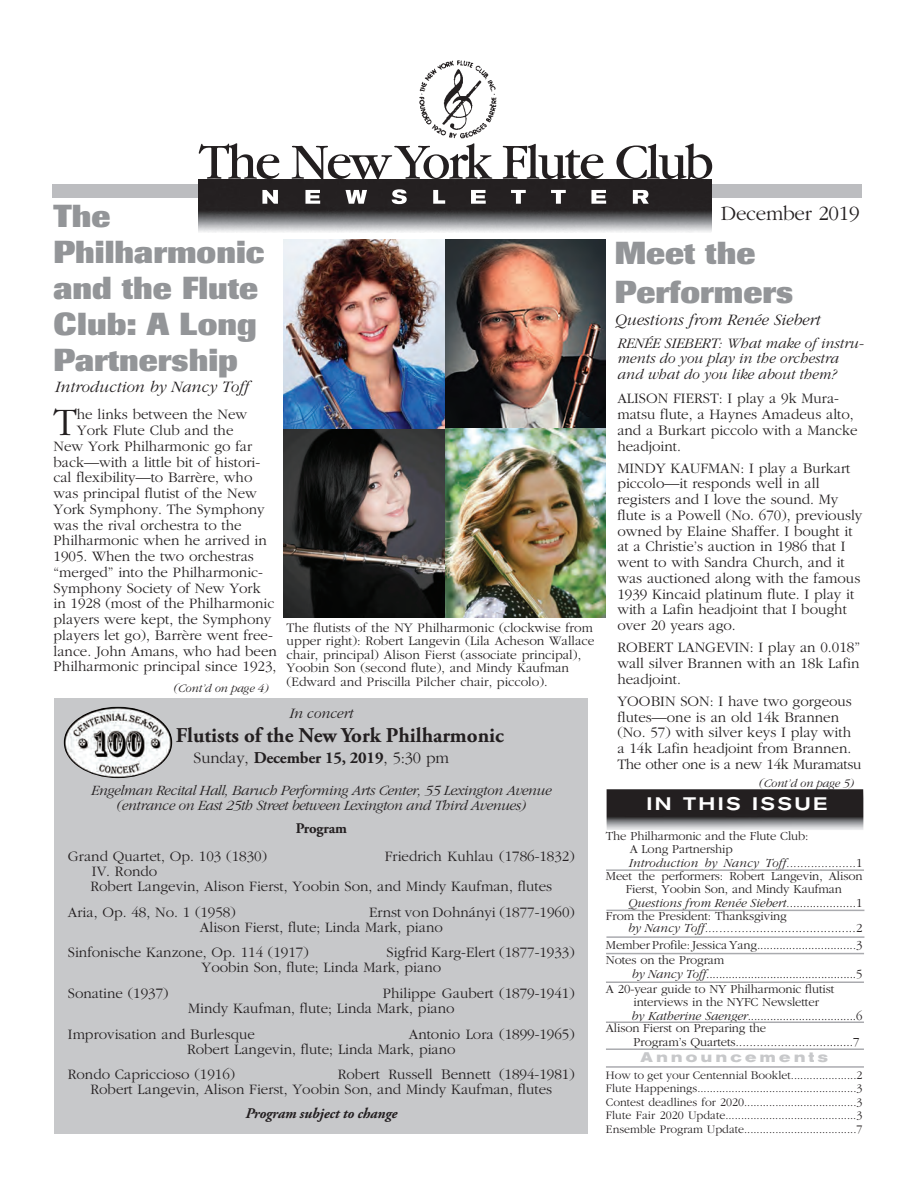
<style>
.page{position:relative;width:918px;height:1188px;background:#fff}
.page>*{position:absolute;margin:0;border:0;box-sizing:border-box;transform-origin:0 0}
.t1{font:300 40.35px "Garamond";color:#231f20}
.t2{font:800 31.5px/36px "Imago";color:#939598}
.t3{font:700 21px "Adobe Garamond Pro";color:#231f20}
.t4{font:300 21px "Garamond";letter-spacing:-.01em;color:#231f20}
.t5{font:500 expanded 18px "Akzidenz Grotesk BE";letter-spacing:.13em;color:#fff}
.t6{font:italic 300 16.5px "Garamond";color:#231f20}
.t7{font:700 16.5px "Adobe Garamond Pro";letter-spacing:-.01em;color:#231f20}
.t8{font:300 15px/15.8px "Garamond";color:#231f20}
.t9{font:italic 300 15px/15.8px "Garamond";color:#231f20}
.t10{font:italic 300 14.7px/15px "Garamond";letter-spacing:-.025em;color:#231f20;text-align:center}
.t11{font:italic 700 14.7px "Adobe Garamond Pro";letter-spacing:-.01em;color:#231f20}
.t12{font:700 14.7px "Adobe Garamond Pro";letter-spacing:-.01em;color:#231f20}
.t13{font:700 expanded 13.8px "Akzidenz Grotesk BE";letter-spacing:.25em;color:#c7c8ca}
.t14{font:300 13.5px/13.5px "Garamond";color:#231f20}
.t15{font:300 12.75px/16px "Garamond";letter-spacing:-.01em;color:#231f20;text-align:justify}
.t16{font:italic 300 12.75px "Garamond";color:#231f20}
.t17{font:300 12px/13.5px "Garamond";color:#231f20;text-align:justify}
.t18{font:italic 300 12px "Garamond";letter-spacing:-.01em;color:#231f20}
.s1{font-size:12.75px}
.s2{font-family:"Garamond";font-weight:300}
.s3{font-style:normal}
.s4{font-style:italic}
</style>
<div class="page">
<div style="left:54px;top:699px;width:534px;height:435px;background:#c7c8ca"></div>
<div style="left:52px;top:184px;width:810px;height:14px;background:#bcbdc0"></div>
<img style="left:198px;top:179px;width:513px;height:53px">
<svg style="left:199px;top:143px;width:80px;height:36px"></svg>
<svg style="left:292px;top:143px;width:200px;height:37px"></svg>
<svg style="left:503px;top:144px;width:100px;height:35px"></svg>
<svg style="left:616px;top:144px;width:96px;height:36px"></svg>
<img style="left:420px;top:60px;width:76px;height:78px">
<svg style="left:262px;top:190px;width:16px;height:14px"></svg>
<svg style="left:305px;top:190px;width:15px;height:14px"></svg>
<svg style="left:346px;top:190px;width:21px;height:14px"></svg>
<svg style="left:392px;top:189px;width:15px;height:15px"></svg>
<svg style="left:433px;top:190px;width:12px;height:14px"></svg>
<svg style="left:471px;top:190px;width:15px;height:14px"></svg>
<svg style="left:511px;top:190px;width:15px;height:14px"></svg>
<svg style="left:551px;top:190px;width:15px;height:14px"></svg>
<svg style="left:591px;top:190px;width:15px;height:14px"></svg>
<svg style="left:633px;top:190px;width:16px;height:14px"></svg>
<img style="left:607px;top:789px;width:256px;height:41px">
<hr style="left:606px;top:953px;width:258px;height:1px;background:#aaabaf">
<hr style="left:606px;top:1066px;width:258px;height:2px;background:#aaabaf">
<hr style="left:606px;top:869px;width:258px;height:2px;background:#aaabaf">
<hr style="left:606px;top:981px;width:258px;height:2px;background:#aaabaf">
<hr style="left:606px;top:1022px;width:258px;height:1px;background:#aaabaf">
<hr style="left:606px;top:910px;width:258px;height:1px;background:#aaabaf">
<img style="left:283px;top:240px;width:323px;height:378px">
<img style="left:64px;top:707px;width:108px;height:71px">
<hr style="left:606px;top:1048px;width:258px;height:2px;background:#aaabaf">
<hr style="left:606px;top:936px;width:258px;height:2px;background:#aaabaf">
<h2 class="t2" style="left:54px;top:198px;width:59px">The</h2>
<h3 class="t4" style="left:721px;top:202px;width:141px">December 2019</h3>
<h2 class="t2" style="left:54px;top:234px;width:212px">Philharmonic and the Flute<br>Club: A Long<br>Partnership</h2>
<h2 class="t2" style="left:615px;top:234px;width:180px;line-height:39px">Meet the<br>Performers</h2>
<p class="t6" style="left:615px;top:312px;width:207px">Questions from Renée Siebert</p>
<p class="t9" style="left:617px;top:335px;width:248px">RENÉE SIEBERT: What make of instru&shy;ments do you play in the orchestra and what do you like about them?</p>
<p class="t8" style="left:617px;top:391px;width:242px">ALISON FIERST: I play a 9k Mura&shy;matsu flute, a Haynes Amadeus alto, and a Burkart piccolo with a Mancke headjoint.</p>
<p class="t8" style="left:617px;top:460px;width:247px">MINDY KAUFMAN: I play a Burkart piccolo—it responds well in all registers and I love the sound. My flute is a Powell (No. 670), previously owned by Elaine Shaffer. I bought it at a Christie’s auction in 1986 that I went to with Sandra Church, and it was auctioned along with the famous 1939 Kincaid platinum flute. I play it with a Lafin headjoint that I bought over 20 years ago.</p>
<p class="t8" style="left:617px;top:640px;width:244px;text-align:justify">ROBERT LANGEVIN: I play an 0.018” wall silver Brannen with an 18k Lafin headjoint.</p>
<p class="t8" style="left:617px;top:694px;width:246px">YOOBIN SON: I have two gorgeous flutes—one is an old 14k Brannen (No. 57) with silver keys I play with a 14k Lafin headjoint from Brannen.<br>The other one is a new 14k Muramatsu</p>
<p class="t6" style="left:55px;top:378px;width:195px">Introduction by Nancy Toff</p>
<h1 class="t1" style="left:54px;top:401px;width:25px">T</h1>
<p class="t8" style="left:77px;top:407px;width:172px">he links between the New</p>
<p class="t8" style="left:77px;top:423px;width:158px">York Flute Club and the</p>
<p class="t8" style="left:54px;top:438px;width:200px">New York Philharmonic go far</p>
<p class="t8" style="left:54px;top:454px;width:208px">back—with a little bit of histori-</p>
<p class="t8" style="left:54px;top:470px;width:200px">cal flexibility—to Barrère, who</p>
<p class="t8" style="left:54px;top:486px;width:205px">was principal flutist of the New</p>
<p class="t8" style="left:54px;top:501px;width:213px">York Symphony. The Symphony</p>
<p class="t8" style="left:54px;top:517px;width:190px">was the rival orchestra to the</p>
<p class="t8" style="left:54px;top:533px;width:215px">Philharmonic when he arrived in</p>
<p class="t8" style="left:54px;top:549px;width:202px">1905. When the two orchestras</p>
<p class="t8" style="left:54px;top:564px;width:211px">“merged” into the Philharmonic-</p>
<p class="t8" style="left:54px;top:580px;width:209px">Symphony Society of New York</p>
<p class="t8" style="left:54px;top:596px;width:222px">in 1928 (most of the Philharmonic</p>
<p class="t8" style="left:54px;top:612px;width:219px">players were kept, the Symphony</p>
<p class="t8" style="left:54px;top:627px;width:221px">players let go), Barrère went free-</p>
<p class="t8" style="left:54px;top:643px;width:225px">lance. John Amans, who had been</p>
<p class="t8" style="left:54px;top:659px;width:224px">Philharmonic principal since 1923,</p>
<p class="t14" style="left:287px;top:621px;width:309px">The flutists of the NY Philharmonic (clockwise from upper right): Robert Langevin (Lila Acheson Wallace chair, principal) Alison Fierst (associate principal), Yoobin Son (second flute), and Mindy Kaufman (Edward and Priscilla Pilcher chair, piccolo).</p>
<p class="t18" style="left:173px;top:682px;width:97px"><span class="s1">(</span>Cont’d on page 4)</p>
<p class="t9" style="left:289px;top:706px;width:65px">In concert</p>
<h3 class="t3" style="left:139px;top:723px;width:367px">The Flutists of the New York Philharmonic</h3>
<p class="t7" style="left:194px;top:748px;width:257px"><span class="s2">Sunday,</span> December 15, 2019<span class="s2">, 5:30 pm</span></p>
<p class="t10" style="left:91px;top:783px;width:462px">Engelman Recital Hall, Baruch Performing Arts Center, 55 Lexington Avenue (entrance on East 25th Street between Lexington and Third Avenues)</p>
<p class="t12" style="left:296px;top:820px;width:53px">Program</p>
<p class="t8" style="left:68px;top:849px;width:201px">Grand Quartet, Op. 103 (1830)</p>
<p class="t8" style="left:385px;top:849px;width:192px">Friedrich Kuhlau (1786-1832)</p>
<p class="t8" style="left:91px;top:864px;width:463px;line-height:15px">IV. Rondo<br>Robert Langevin, Alison Fierst, Yoobin Son, and Mindy Kaufman, flutes</p>
<p class="t8" style="left:68px;top:905px;width:169px">Aria, Op. 48, No. 1 (1958)</p>
<p class="t18" style="left:759px;top:777px;width:97px"><span class="s1">(</span>Cont’d on page 5)</p>
<p class="t5" style="left:646px;top:794px;width:183px">IN THIS ISSUE</p>
<p class="t15" style="left:606px;top:828px;width:204px">The Philharmonic and the Flute Club:</p>
<p class="t15" style="left:630px;top:842px;width:105px">A Long Partnership</p>
<p class="t16" style="left:629px;top:856px;width:235px">Introduction by Nancy Toff....................<span class="s3">1</span></p>
<p class="t15" style="left:606px;top:868px;width:258px">Meet the performers: Robert Langevin, Alison</p>
<p class="t15" style="left:626px;top:881px;width:218px">Fierst, Yoobin Son, and Mindy Kaufman</p>
<p class="t16" style="left:628px;top:896px;width:236px">Questions from Renée Siebert.<span class="s3">....................1</span></p>
<p class="t15" style="left:606px;top:908px;width:182px">From the President: Thanksgiving</p>
<p class="t15" style="left:606px;top:920px;width:258px;text-indent:22px"><span class="s4">by Nancy Toff............</span>..............................2<br>Member Profile: Jessica Yang..............................<span class="s4">.</span>3<br>Notes on the Program</p>
<p class="t15" style="left:606px;top:967px;width:258px;line-height:14.9px;text-indent:26px"><span class="s4">by Nancy Toff</span>...............................................5<br>A 20-year guide to NY Philharmonic flutist</p>
<p class="t15" style="left:634px;top:994px;width:187px">interviews in the NYFC Newsletter</p>
<p class="t15" style="left:631px;top:1008px;width:232px"><span class="s4">by Katherine Saenger</span>..................................6</p>
<p class="t15" style="left:606px;top:1020px;width:162px">Alison Fierst on Preparing the</p>
<p class="t16" style="left:634px;top:1035px;width:227px"><span class="s3">Program’s Quartets</span>...........................<span class="s3">.......7</span></p>
<p class="t13" style="left:641px;top:1049px;width:189px">Announcements</p>
<p class="t17" style="left:606px;top:1068px;width:258px">How to get your Centennial Booklet.....................2<br>Flute Happenings...................................................3<br>Contest deadlines for 2020....................................3<br>Flute Fair 2020 Update..........................................3<br>Ensemble Program Update....................................7</p>
<p class="t8" style="left:200px;top:905px;width:377px;line-height:15px;text-indent:169px">Ernst von Dohnányi (1877-1960)<br>Alison Fierst, flute; Linda Mark, piano</p>
<p class="t8" style="left:68px;top:945px;width:242px">Sinfonische Kanzone, Op. 114 (1917)</p>
<p class="t8" style="left:202px;top:946px;width:375px;line-height:15px;text-indent:185px">Sigfrid Karg-Elert (1877-1933)<br>Yoobin Son, flute; Linda Mark, piano</p>
<p class="t8" style="left:68px;top:986px;width:102px">Sonatine (1937)</p>
<p class="t8" style="left:188px;top:986px;width:388px;line-height:15px;text-indent:195px">Philippe Gaubert (1879-1941)<br>Mindy Kaufman, flute; Linda Mark, piano</p>
<p class="t8" style="left:68px;top:1026px;width:189px">Improvisation and Burlesque</p>
<p class="t8" style="left:187px;top:1027px;width:389px;line-height:15px;text-indent:222px">Antonio Lora (1899-1965)<br>Robert Langevin, flute; Linda Mark, piano</p>
<p class="t8" style="left:68px;top:1067px;width:169px">Rondo Capriccioso (1916)</p>
<p class="t8" style="left:91px;top:1067px;width:486px;line-height:15px;text-indent:247px">Robert Russell Bennett (1894-1981)<br>Robert Langevin, Alison Fierst, Yoobin Son, and Mindy Kaufman, flutes</p>
<p class="t11" style="left:245px;top:1105px;width:153px">Program subject to change</p>
</div>
